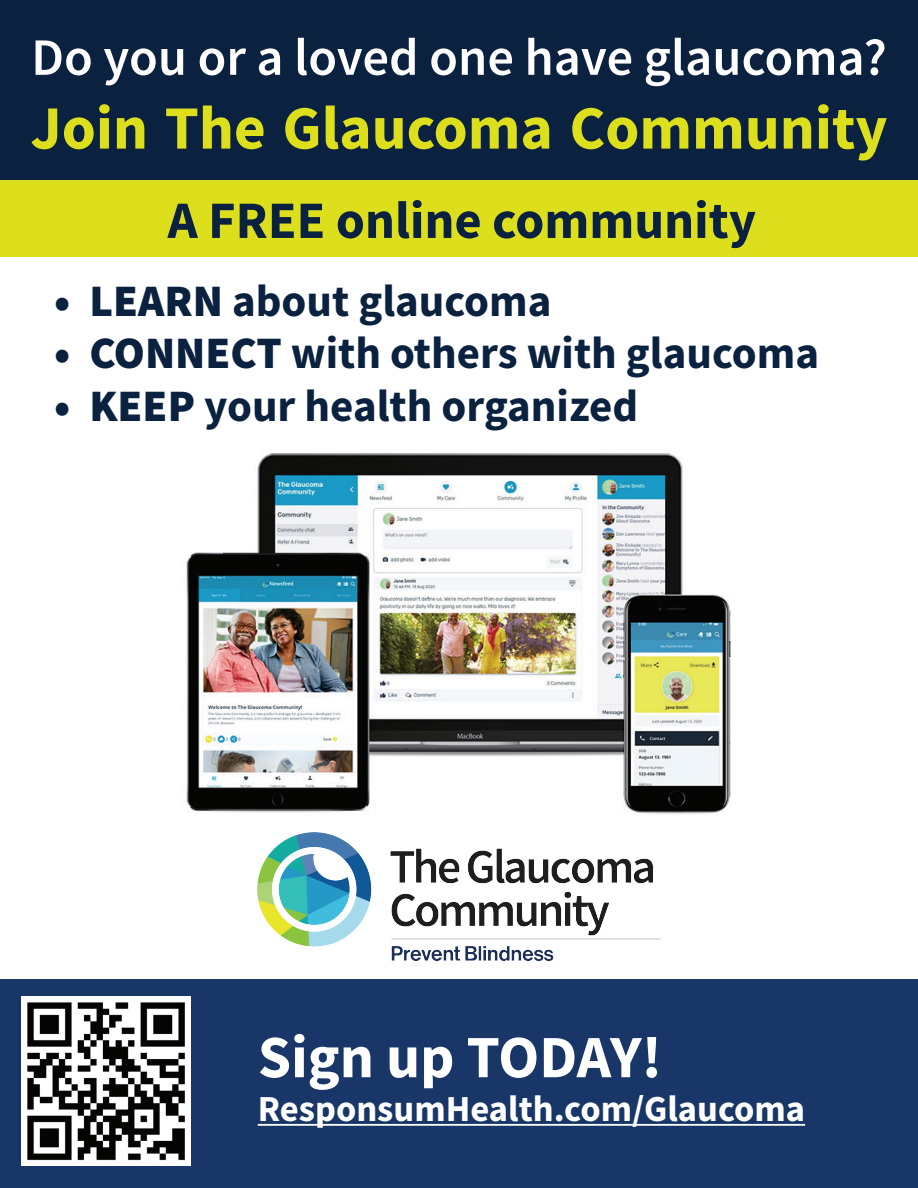
<style>
.page{position:relative;width:918px;height:1188px;background:#fff}
.page>*{position:absolute;margin:0;border:0;box-sizing:border-box;transform-origin:0 0}
.t1{font:700 61.5px "Source Sans Pro";color:#dddf1d}
.t2{font:700 60px "Source Sans Pro";color:#fff}
.t3{font:600 52.5px "Source Sans Pro";color:#fff}
.t4{font:700 52.5px "Source Sans Pro";color:#0a213f}
.t5{font:700 45px "Source Sans Pro";color:#0a213f}
.t6{font:700 36.6px "Source Sans Pro";color:#fff}
.s1{font-weight:900}
</style>
<div class="page">
<div style="left:0;top:180px;width:918px;height:76px;background:#dddf1d"></div>
<img style="left:186px;top:453px;width:545px;height:362px">
<div style="left:0;top:0;width:918px;height:180px;background:#0a213f"></div>
<div style="left:0;top:979px;width:918px;height:209px;background:#183667"></div>
<hr style="left:258px;top:1124px;width:547px;height:2px;background:#fff">
<img style="left:258px;top:833px;width:402px;height:128px">
<img style="left:22px;top:996px;width:168px;height:169px">
<p class="t3" style="left:31px;top:23px;width:857px">Do you or a loved one have glaucoma?</p>
<h1 class="t1" style="left:30px;top:87px;width:859px">Join The Glaucoma Community</h1>
<p class="t4" style="left:168px;top:185px;width:590px">A FREE online community</p>
<p class="t5" style="left:54px;top:270px;width:499px"><span class="s1">• LEARN</span> about glaucoma</p>
<p class="t5" style="left:54px;top:323px;width:767px"><span class="s1">• CONNECT</span> with others with glaucoma</p>
<p class="t5" style="left:54px;top:375px;width:586px"><span class="s1">• KEEP</span> your health organized</p>
<h2 class="t2" style="left:258px;top:1017px;width:406px">Sign up TODAY!</h2>
<p class="t6" style="left:258px;top:1084px;width:549px">ResponsumHealth.com/Glaucoma</p>
</div>
